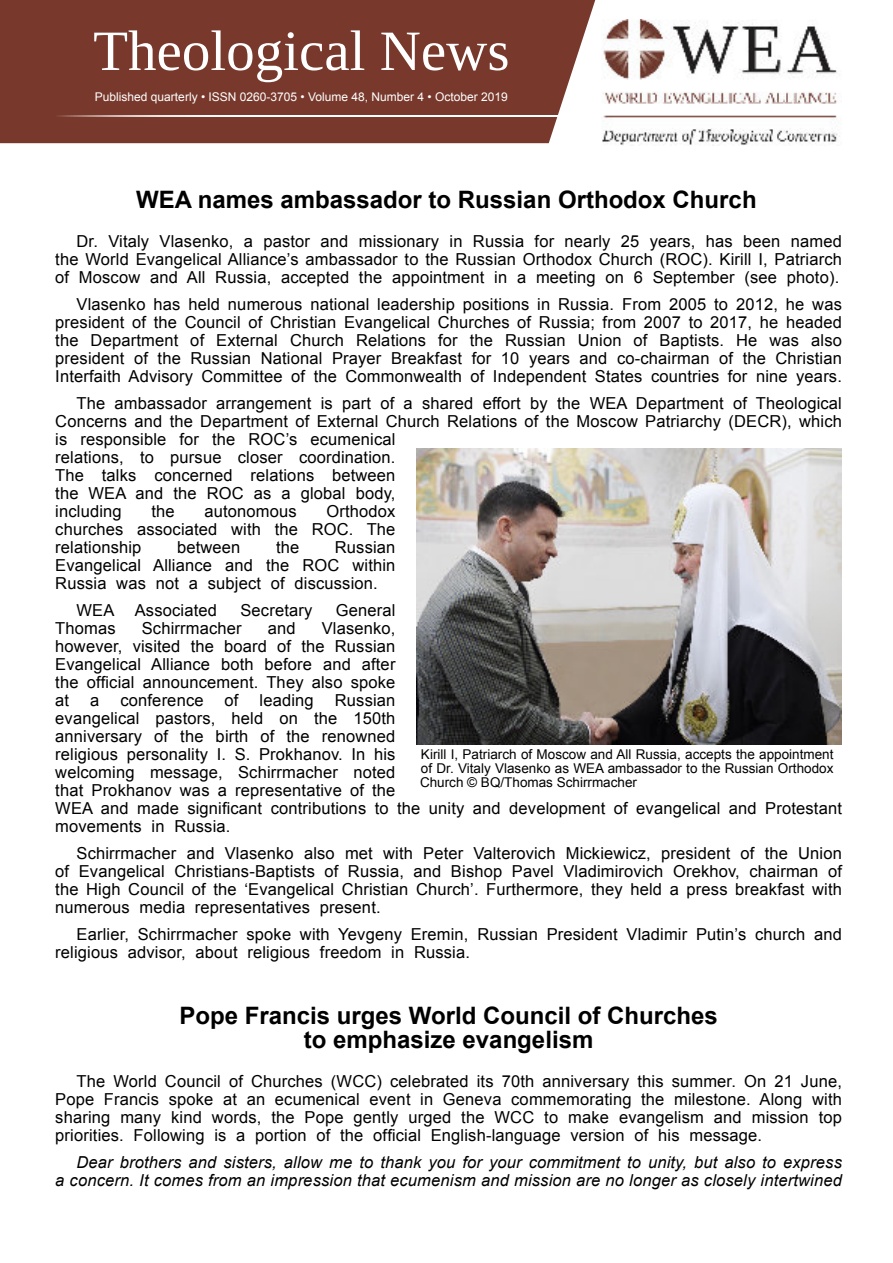
<style>
.page{position:relative;width:893px;height:1263px;background:#fff}
.page>*{position:absolute;margin:0;border:0;box-sizing:border-box;transform-origin:0 0}
.t1{font:57px "Tinos";color:#fff}
.t2{font:700 24px/24px "Arial";color:#000;text-align:center}
.t3{font:16.5px/18px "Arial";letter-spacing:.01em;color:#000;text-align:justify}
.t4{font:italic 16.5px/18px "Arial";letter-spacing:.01em;color:#000;text-align:right}
.t5{font:13.5px/14px "Arial";color:#000;text-align:justify}
.t6{font:12px "Arial";color:#fff}
</style>
<div class="page">
<div style="left:0;top:0;width:596px;height:143px;background:#78392c"></div>
<img style="left:55px;top:116px;width:504px;height:1px">
<img style="left:602px;top:20px;width:238px;height:125px">
<img style="left:417px;top:448px;width:425px;height:297px">
<h1 class="t1" style="left:93px;top:30px;width:418px">Theological News</h1>
<p class="t6" style="left:95px;top:93px;width:414px">Published quarterly • ISSN 0260-3705 • Volume 48, Number 4 • October 2019</p>
<h2 class="t2" style="left:136px;top:190px;width:622px">WEA names ambassador to Russian Orthodox Church</h2>
<p class="t3" style="left:55px;top:234px;width:788px;text-indent:21px">Dr. Vitaly Vlasenko, a pastor and missionary in Russia for nearly 25 years, has been named the World Evangelical Alliance’s ambassador to the Russian Orthodox Church (ROC). Kirill I, Patriarch of Moscow and All Russia, accepted the appointment in a meeting on 6 September (see photo).</p>
<p class="t3" style="left:55px;top:297px;width:788px;text-indent:21px">Vlasenko has held numerous national leadership positions in Russia. From 2005 to 2012, he was president of the Council of Christian Evangelical Churches of Russia; from 2007 to 2017, he headed the Department of External Church Relations for the Russian Union of Baptists. He was also president of the Russian National Prayer Breakfast for 10 years and co-chairman of the Christian Interfaith Advisory Committee of the Commonwealth of Independent States countries for nine years.</p>
<p class="t3" style="left:55px;top:396px;width:788px;text-align:left;text-indent:21px">The ambassador arrangement is part of a shared effort by the WEA Department of Theological Concerns and the Department of External Church Relations of the Moscow Patriarchy (DECR), which is responsible for the ROC’s ecumenical<br>relations, to pursue closer coordination.<br>The talks concerned relations between<br>the WEA and the ROC as a global body,<br>including</p>
<p class="t3" style="left:55px;top:504px;width:342px;text-indent:271px">Orthodox churches associated with the ROC. The relationship</p>
<p class="t3" style="left:151px;top:504px;width:25px">the</p>
<p class="t3" style="left:204px;top:504px;width:94px">autonomous</p>
<p class="t3" style="left:55px;top:540px;width:342px;text-indent:280px">Russian Evangelical Alliance and the ROC within Russia was not a subject of discussion.</p>
<p class="t3" style="left:77px;top:603px;width:142px">WEA Associated</p>
<p class="t3" style="left:240px;top:603px;width:73px">Secretary</p>
<p class="t3" style="left:336px;top:603px;width:61px">General</p>
<p class="t3" style="left:55px;top:621px;width:62px">Thomas</p>
<p class="t3" style="left:142px;top:621px;width:101px">Schirrmacher</p>
<p class="t3" style="left:268px;top:621px;width:29px">and</p>
<p class="t3" style="left:177px;top:540px;width:65px">between</p>
<p class="t3" style="left:276px;top:540px;width:25px">the</p>
<p class="t3" style="left:55px;top:621px;width:342px;text-indent:266px">Vlasenko, however, visited the board of the Russian Evangelical Alliance both before and after the official announcement. They also spoke at</p>
<p class="t3" style="left:90px;top:693px;width:11px">a</p>
<p class="t3" style="left:120px;top:693px;width:85px">conference</p>
<p class="t3" style="left:225px;top:693px;width:15px">of</p>
<p class="t3" style="left:260px;top:693px;width:56px">leading</p>
<p class="t3" style="left:55px;top:693px;width:788px;text-align:left;text-indent:280px">Russian<br>evangelical pastors, held on the 150th<br>anniversary of the birth of the renowned<br>religious personality I. S. Prokhanov. In his<br>welcoming message, Schirrmacher noted<br>that Prokhanov was a representative of the<br>WEA and made significant contributions to the unity and development of evangelical and Protestant movements in Russia.</p>
<p class="t3" style="left:55px;top:846px;width:788px;text-indent:21px">Schirrmacher and Vlasenko also met with Peter Valterovich Mickiewicz, president of the Union of Evangelical Christians-Baptists of Russia, and Bishop Pavel Vladimirovich Orekhov, chairman of the High Council of the ‘Evangelical Christian Church’. Furthermore, they held a press breakfast with numerous media representatives present.</p>
<p class="t3" style="left:55px;top:927px;width:788px;text-indent:21px">Earlier, Schirrmacher spoke with Yevgeny Eremin, Russian President Vladimir Putin’s church and religious advisor, about religious freedom in Russia.</p>
<p class="t5" style="left:420px;top:748px;width:415px">Kirill I, Patriarch of Moscow and All Russia, accepts the appointment of Dr. Vitaly Vlasenko as WEA ambassador to the Russian Orthodox Church © BQ/Thomas Schirrmacher</p>
<h2 class="t2" style="left:179px;top:1006px;width:540px">Pope Francis urges World Council of Churches to emphasize evangelism</h2>
<p class="t3" style="left:55px;top:1074px;width:788px;text-indent:21px">The World Council of Churches (WCC) celebrated its 70th anniversary this summer. On 21 June, Pope Francis spoke at an ecumenical event in Geneva commemorating the milestone. Along with sharing many kind words, the Pope gently urged the WCC to make evangelism and mission top priorities. Following is a portion of the official English-language version of his message.</p>
<p class="t4" style="left:55px;top:1155px;width:788px">Dear brothers and sisters, allow me to thank you for your commitment to unity, but also to express<br>a concern. It comes from an impression that ecumenism and mission are no longer as closely intertwined</p>
</div>
